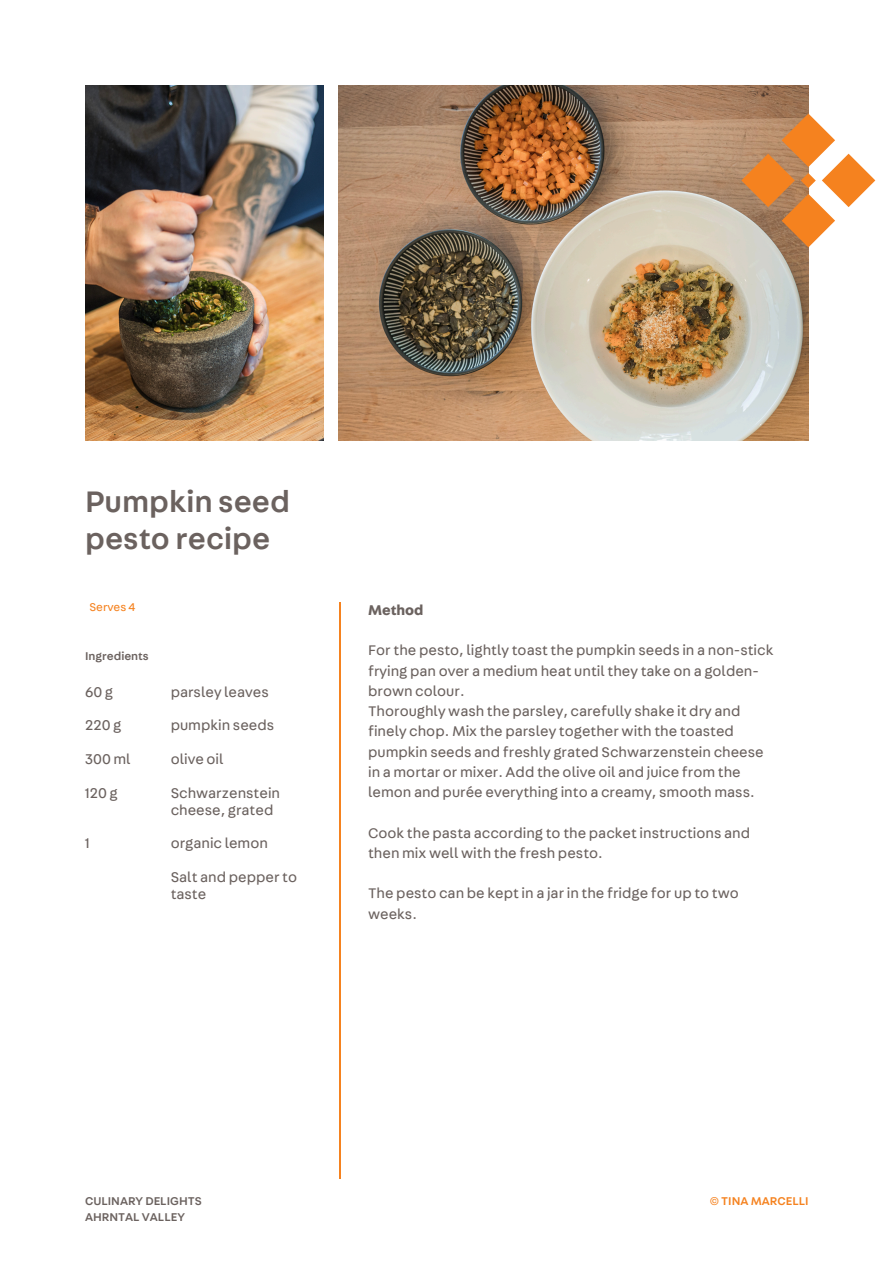
<style>
.page{position:relative;width:894px;height:1264px;background:#fff}
.page>*{position:absolute;margin:0;border:0;box-sizing:border-box;transform-origin:0 0}
.t1{font:500 31.5px/37.2px "Fabriga";color:#6b625f}
.t2{font:15px/20.2px "Fabriga";color:#6b625f}
.t3{font:700 15px "Fabriga";color:#6b625f}
.t4{font:500 12px/15.8px "Fabriga";color:#6b625f}
.t5{font:500 12px "Fabriga";color:#f5821f}
.t6{font:12px "Fabriga";color:#f5821f}
.s1{font-weight:400}
</style>
<div class="page">
<hr style="left:339px;top:602px;width:1px;height:576px;background:#f5821f">
<img style="left:339px;top:85px;width:469px;height:356px">
<svg style="left:741px;top:113px;width:134px;height:134px"></svg>
<img style="left:85px;top:85px;width:239px;height:356px">
<p class="t1" style="left:85px;top:483px;width:206px">Pumpkin seed pesto recipe</p>
<h3 class="t6" style="left:89px;top:601px;width:48px">Serves 4</h3>
<h3 class="t4" style="left:85px;top:648px;width:65px">Ingredients</h3>
<p class="t2" style="left:85px;top:682px;width:30px">60g</p>
<h1 class="t2" style="left:85px;top:715px;width:38px">220 g</h1>
<p class="t2" style="left:85px;top:749px;width:47px">300 ml</p>
<h5 class="t2" style="left:85px;top:783px;width:34px">120 g</h5>
<h3 class="t2" style="left:85px;top:833px;width:6px">1</h3>
<h3 class="t2" style="left:171px;top:682px;width:100px">parsley leaves</h3>
<h3 class="t2" style="left:171px;top:715px;width:105px">pumpkin seeds</h3>
<h3 class="t2" style="left:171px;top:749px;width:54px">olive oil</h3>
<h4 class="t2" style="left:171px;top:785px;width:111px;line-height:16.8px">Schwarzenstein cheese, grated</h4>
<h2 class="t2" style="left:171px;top:833px;width:99px">organic lemon</h2>
<h3 class="t2" style="left:171px;top:869px;width:128px;line-height:16.8px">Salt and pepper to taste</h3>
<h3 class="t3" style="left:368px;top:602px;width:57px">Method</h3>
<h3 class="t2" style="left:368px;top:640px;width:406px">For the pesto, lightly toast the pumpkin seeds in a non-stick frying pan over a medium heat until they take on a golden&shy;brown colour.<br>Thoroughly wash the parsley, carefully shake it dry and finely chop. Mix the parsley together with the toasted pumpkin seeds and freshly grated Schwarzenstein cheese in a mortar or mixer. Add the olive oil and juice from the lemon and purée everything into a creamy, smooth mass.</h3>
<h3 class="t2" style="left:368px;top:823px;width:383px">Cook the pasta according to the packet instructions and then mix well with the fresh pesto.</h3>
<h3 class="t2" style="left:368px;top:883px;width:372px">The pesto can be kept in a jar in the fridge for up to two weeks.</h3>
<h3 class="t4" style="left:85px;top:1193px;width:118px">CULINARY DELIGHTS<br>AHRNTAL VALLEY</h3>
<h3 class="t5" style="left:709px;top:1195px;width:100px"><span class="s1">©</span> TINA MARCELLI</h3>
</div>
